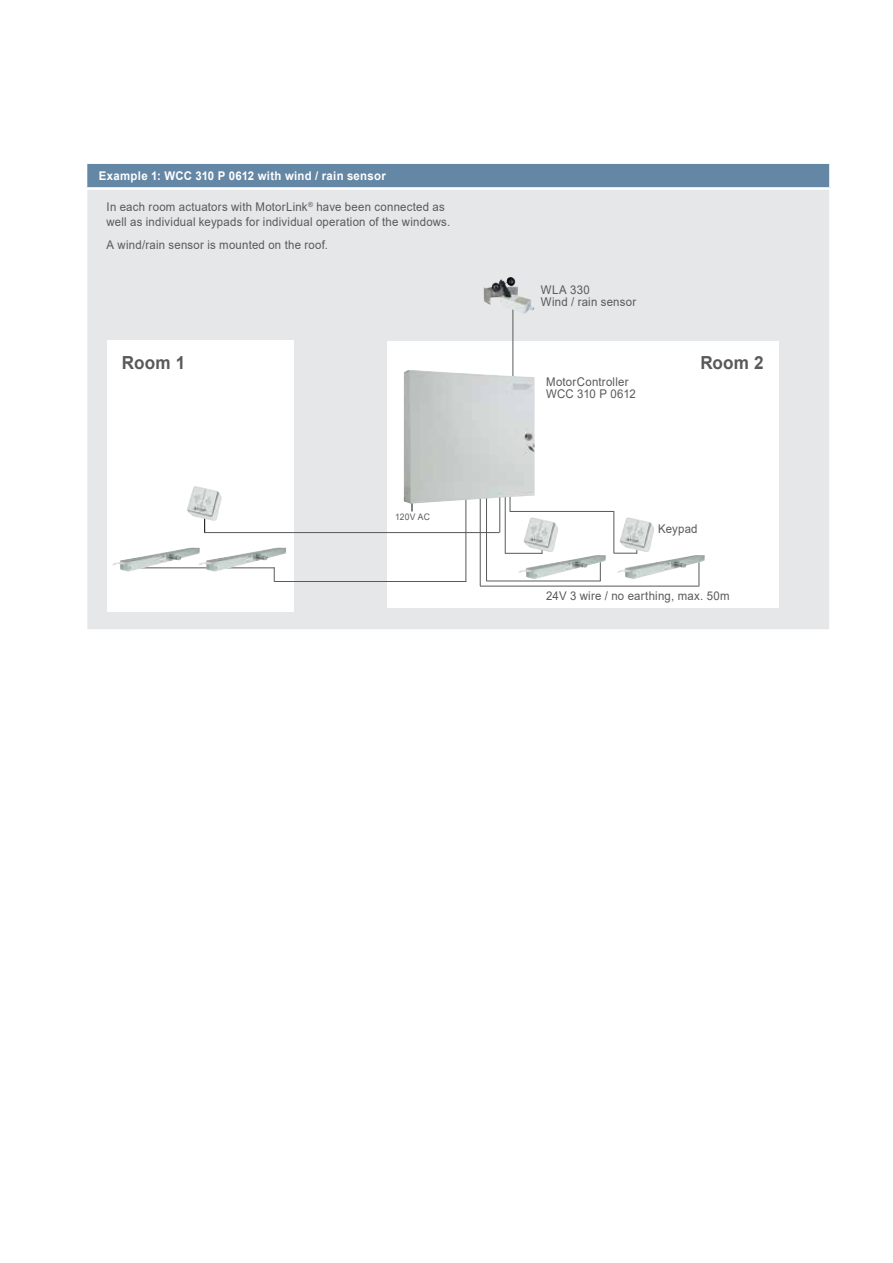
<style>
.page{position:relative;width:893px;height:1263px;background:#fff}
.page>*{position:absolute;margin:0;border:0;box-sizing:border-box;transform-origin:0 0}
.t1{font:700 18px "Arial";letter-spacing:.01em;color:#58595b;scale:.95 1}
.t2{font:12px/12px "Arial";letter-spacing:.02em;color:#58595b;scale:.95 1}
.t3{font:700 12px "Arial";letter-spacing:.025em;color:#fff;scale:.95 1}
.t4{font:9px "Arial";letter-spacing:.015em;color:#58595b;scale:.95 1}
</style>
<div class="page">
<div style="left:85px;top:187px;width:746px;height:444px;background:#e6e7e8;border:2px solid #fff"></div>
<div style="left:387px;top:342px;width:392px;height:266px;background:#fff"></div>
<div style="left:108px;top:340px;width:186px;height:272px;background:#fff"></div>
<div style="left:86px;top:163px;width:744px;height:25px;background:#6487a5"></div>
<hr style="left:85px;top:162px;width:746px;height:2px;background:#fff">
<hr style="left:85px;top:164px;width:2px;height:23px;background:#fff">
<hr style="left:829px;top:164px;width:2px;height:23px;background:#fff">
<hr style="left:85px;top:187px;width:746px;height:2px;background:#fff">
<hr style="left:411px;top:487px;width:2px;height:24px;background:#58595b">
<hr style="left:486px;top:439px;width:1px;height:142px;background:#58595b">
<hr style="left:480px;top:429px;width:1px;height:157px;background:#58595b">
<hr style="left:465px;top:425px;width:1px;height:157px;background:#58595b">
<hr style="left:512px;top:293px;width:1px;height:124px;background:#58595b">
<hr style="left:274px;top:581px;width:192px;height:1px;background:#58595b">
<hr style="left:486px;top:581px;width:115px;height:1px;background:#58595b">
<hr style="left:480px;top:586px;width:219px;height:1px;background:#58595b">
<hr style="left:499px;top:477px;width:1px;height:56px;background:#58595b">
<hr style="left:505px;top:476px;width:1px;height:78px;background:#58595b">
<hr style="left:204px;top:532px;width:295px;height:1px;background:#58595b">
<hr style="left:204px;top:490px;width:1px;height:43px;background:#000">
<hr style="left:510px;top:474px;width:1px;height:37px;background:#58595b">
<hr style="left:505px;top:553px;width:37px;height:1px;background:#58595b">
<hr style="left:510px;top:511px;width:104px;height:1px;background:#58595b">
<hr style="left:613px;top:512px;width:1px;height:41px;background:#58595b">
<svg style="left:614px;top:550px;width:23px;height:4px"></svg>
<img style="left:484px;top:277px;width:50px;height:37px">
<img style="left:187px;top:486px;width:35px;height:35px">
<img style="left:523px;top:517px;width:35px;height:35px">
<img style="left:619px;top:517px;width:35px;height:35px">
<img style="left:404px;top:370px;width:131px;height:134px">
<img style="left:113px;top:548px;width:173px;height:24px">
<img style="left:519px;top:555px;width:87px;height:24px">
<img style="left:618px;top:555px;width:87px;height:24px">
<p class="t3" style="left:99px;top:167px;width:303px">Example 1: WCC 310 P 0612 with wind / rain sensor</p>
<p class="t2" style="left:107px;top:200px;width:363px;line-height:15px">In each room actuators with MotorLink<sup>®</sup> have been connected as well as individual keypads for individual operation of the windows.</p>
<p class="t2" style="left:107px;top:239px;width:235px">A wind/rain sensor is mounted on the roof.</p>
<p class="t2" style="left:541px;top:283px;width:102px">WLA 330<br>Wind / rain sensor</p>
<h1 class="t1" style="left:122px;top:350px;width:68px">Room 1</h1>
<h1 class="t1" style="left:700px;top:350px;width:68px">Room 2</h1>
<p class="t4" style="left:395px;top:511px;width:38px">120V AC</p>
<p class="t2" style="left:546px;top:376px;width:96px">MotorController<br>WCC 310 P 0612</p>
<p class="t2" style="left:658px;top:523px;width:43px">Keypad</p>
<p class="t2" style="left:546px;top:589px;width:195px">24V 3 wire / no earthing, max. 50m</p>
</div>
